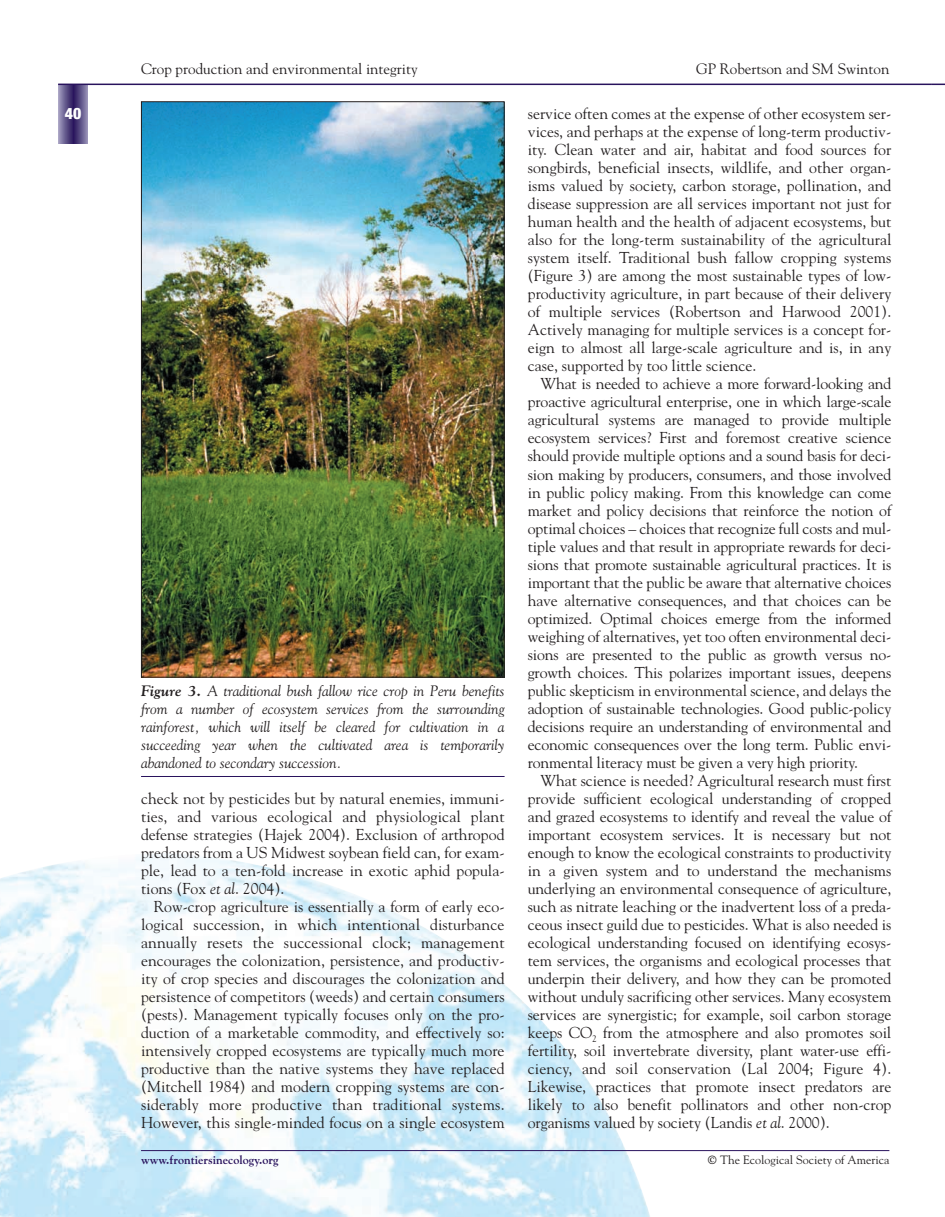
<style>
.page{position:relative;width:945px;height:1217px;background:#fff}
.page>*{position:absolute;margin:0;border:0;box-sizing:border-box;transform-origin:0 0}
.t1{font:15.75px/18px "Goudy";color:#231f20;text-align:justify}
.t2{font:900 condensed 15.75px "Helvetica Neue";color:#fff}
.t3{font:italic 15px/18px "Goudy";color:#231f20;text-align:justify}
.t4{font:15px "Goudy";color:#231f20}
.t5{font:12px "Goudy";color:#231f20}
.t6{font:700 12px "Goudy";color:#29135d}
.s1{font-weight:700}
.s2{font-style:italic}
</style>
<div class="page">
<img style="left:0;top:854px;width:667px;height:362px">
<svg style="left:932px;top:84px;width:13px;height:1px"></svg>
<svg style="left:58px;top:85px;width:30px;height:59px;background:#63578b"></svg>
<hr style="left:58px;top:84px;width:874px;height:1px;background:#29135d">
<hr style="left:141px;top:1150px;width:748px;height:1px;background:#29135d">
<img style="left:143px;top:103px;width:360px;height:572px">
<hr style="left:141px;top:776px;width:364px;height:1px;background:#29135d">
<p class="t2" style="left:65px;top:108px;width:18px">40</p>
<p class="t4" style="left:141px;top:62px;width:278px">Crop production and environmental integrity</p>
<p class="t4" style="left:696px;top:62px;width:195px">GP Robertson and SM Swinton</p>
<p class="t3" style="left:141px;top:682px;width:365px"><span class="s1">Figure 3.</span> A traditional bush fallow rice crop in Peru benefits from a number of ecosystem services from the surrounding rainforest, which will itself be cleared for cultivation in a succeeding year when the cultivated area is temporarily abandoned to secondary succession.</p>
<p class="t1" style="left:141px;top:790px;width:365px">check not by pesticides but by natural enemies, immuni&shy;ties, and various ecological and physiological plant defense strategies (Hajek 2004). Exclusion of arthropod predators from a US Midwest soybean field can, for exam&shy;ple, lead to a ten-fold increase in exotic aphid popula&shy;tions (Fox <span class="s2">et al</span>. 2004).</p>
<p class="t1" style="left:141px;top:898px;width:365px;text-indent:13px">Row-crop agriculture is essentially a form of early eco&shy;logical succession, in which intentional disturbance annually resets the successional clock; management encourages the colonization, persistence, and productiv&shy;ity of crop species and discourages the colonization and persistence of competitors (weeds) and certain consumers (pests). Management typically focuses only on the pro&shy;duction of a marketable commodity, and effectively so: intensively cropped ecosystems are typically much more productive than the native systems they have replaced (Mitchell 1984) and modern cropping systems are con&shy;siderably more productive than traditional systems.<br>However, this single-minded focus on a single ecosystem</p>
<p class="t1" style="left:528px;top:106px;width:365px">service often comes at the expense of other ecosystem ser&shy;vices, and perhaps at the expense of long-term productiv&shy;ity. Clean water and air, habitat and food sources for songbirds, beneficial insects, wildlife, and other organ&shy;isms valued by society, carbon storage, pollination, and disease suppression are all services important not just for human health and the health of adjacent ecosystems, but also for the long-term sustainability of the agricultural system itself. Traditional bush fallow cropping systems (Figure 3) are among the most sustainable types of low&shy;productivity agriculture, in part because of their delivery of multiple services (Robertson and Harwood 2001).<br>Actively managing for multiple services is a concept for&shy;eign to almost all large-scale agriculture and is, in any case, supported by too little science.</p>
<p class="t1" style="left:528px;top:376px;width:365px;text-indent:13px">What is needed to achieve a more forward-looking and proactive agricultural enterprise, one in which large-scale agricultural systems are managed to provide multiple ecosystem services? First and foremost creative science should provide multiple options and a sound basis for deci&shy;sion making by producers, consumers, and those involved in public policy making. From this knowledge can come market and policy decisions that reinforce the notion of optimal choices – choices that recognize full costs and mul&shy;tiple values and that result in appropriate rewards for deci&shy;sions that promote sustainable agricultural practices. It is important that the public be aware that alternative choices have alternative consequences, and that choices can be optimized. Optimal choices emerge from the informed weighing of alternatives, yet too often environmental deci&shy;sions are presented to the public as growth versus no&shy;growth choices. This polarizes important issues, deepens public skepticism in environmental science, and delays the adoption of sustainable technologies. Good public-policy decisions require an understanding of environmental and economic consequences over the long term. Public envi&shy;ronmental literacy must be given a very high priority.</p>
<p class="t1" style="left:528px;top:772px;width:365px;text-indent:13px">What science is needed? Agricultural research must first provide sufficient ecological understanding of cropped and grazed ecosystems to identify and reveal the value of important ecosystem services. It is necessary but not enough to know the ecological constraints to productivity in a given system and to understand the mechanisms underlying an environmental consequence of agriculture, such as nitrate leaching or the inadvertent loss of a preda&shy;ceous insect guild due to pesticides. What is also needed is ecological understanding focused on identifying ecosys&shy;tem services, the organisms and ecological processes that underpin their delivery, and how they can be promoted without unduly sacrificing other services. Many ecosystem services are synergistic; for example, soil carbon storage keeps CO<sub>2</sub> from the atmosphere and also promotes soil fertility, soil invertebrate diversity, plant water-use effi&shy;ciency, and soil conservation (Lal 2004; Figure 4).<br>Likewise, practices that promote insect predators are likely to also benefit pollinators and other non-crop organisms valued by society (Landis <span class="s2">et al</span>. 2000).</p>
<p class="t6" style="left:141px;top:1155px;width:139px">www.frontiersinecology.org</p>
<p class="t5" style="left:708px;top:1155px;width:183px"><span class="s1">©</span> The Ecological Society of America</p>
</div>
